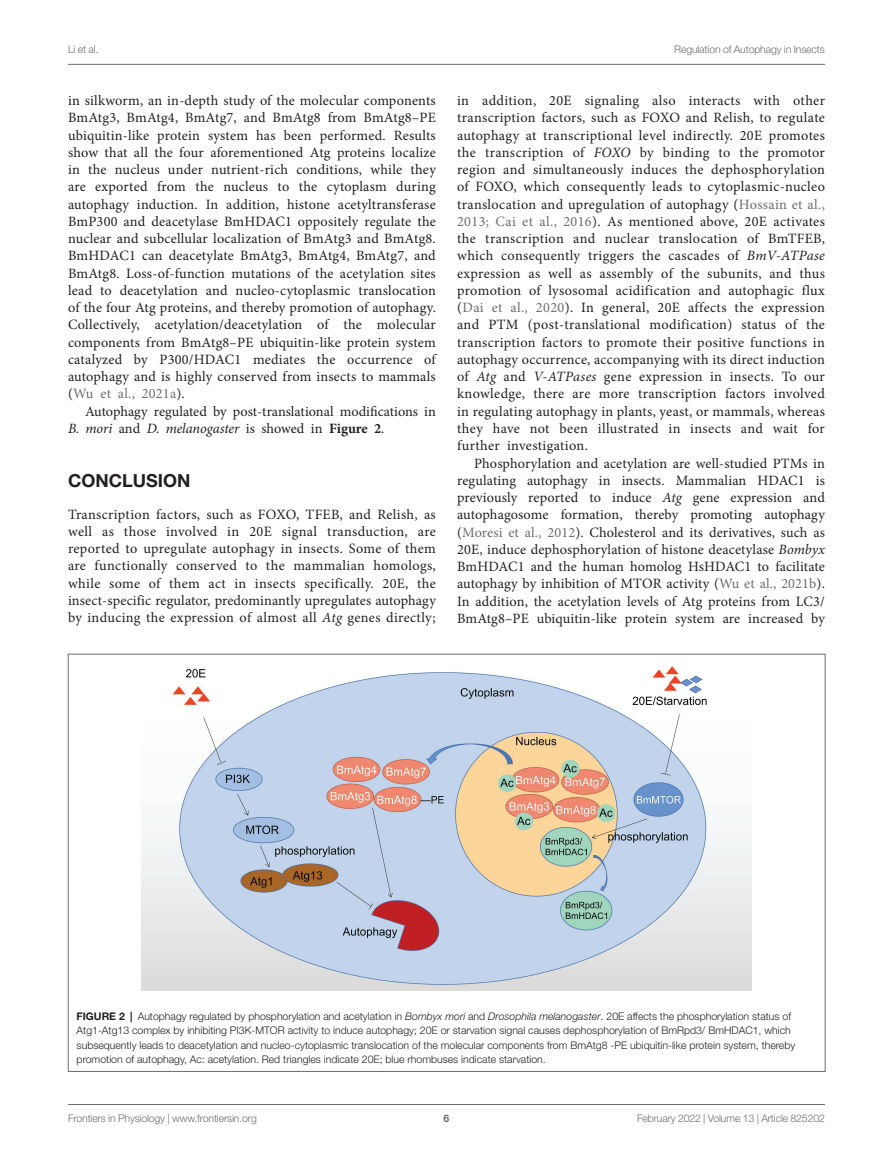
<style>
.page{position:relative;width:893px;height:1170px;background:#fff}
.page>*{position:absolute;margin:0;border:0;box-sizing:border-box;transform-origin:0 0}
.HEAD_1{font:700 18px "Helvetica Neue LT Std";color:#231f20}
.TEXT{font:14.25px/17.2px "Minion Pro";letter-spacing:.005em;color:#231f20;text-align:justify}
.TEXT_FLUSH{font:14.25px/17.2px "Minion Pro";letter-spacing:.025em;color:#231f20;text-align:justify}
.FIG_LEG{font:300 10.5px/14.2px "Helvetica Neue LT Std";color:#231f20}
.t1{font:300 10.5px "Helvetica Neue LT Std";letter-spacing:-.015em;color:#6c6d70}
.t2{font:700 10.5px "Helvetica Neue LT Std";color:#6c6d70}
.s1{color:#6c6d70}
.s2{font-style:italic}
.s3{font-weight:700}
</style>
<div class="page">
<hr style="left:68px;top:64px;width:757px;height:1px;background:#6c6d70">
<hr style="left:68px;top:1104px;width:757px;height:1px;background:#6c6d70">
<img style="left:142px;top:666px;width:610px;height:324px">
<p class="t1" style="left:68px;top:42px;width:32px">Li et al.</p>
<p class="t1" style="left:674px;top:42px;width:152px">Regulation of Autophagy in Insects</p>
<p class="TEXT" style="left:68px;top:92px;width:369px">in silkworm, an in-depth study of the molecular components BmAtg3, BmAtg4, BmAtg7, and BmAtg8 from BmAtg8–PE ubiquitin-like protein system has been performed. Results show that all the four aforementioned Atg proteins localize in the nucleus under nutrient-rich conditions, while they are exported from the nucleus to the cytoplasm during autophagy induction. In addition, histone acetyltransferase BmP300 and deacetylase BmHDAC1 oppositely regulate the nuclear and subcellular localization of BmAtg3 and BmAtg8.<br>BmHDAC1 can deacetylate BmAtg3, BmAtg4, BmAtg7, and BmAtg8. Loss-of-function mutations of the acetylation sites lead to deacetylation and nucleo-cytoplasmic translocation of the four Atg proteins, and thereby promotion of autophagy.<br>Collectively, acetylation/deacetylation of the molecular components from BmAtg8–PE ubiquitin-like protein system catalyzed by P300/HDAC1 mediates the occurrence of autophagy and is highly conserved from insects to mammals (<span class="s1">Wu et al., 2021a</span>).</p>
<p class="TEXT" style="left:68px;top:402px;width:369px;text-indent:17px">Autophagy regulated by post-translational modifications in<br><span class="s2">B. mori</span> and <span class="s2">D. melanogaster</span> is showed in <span class="s3">Figure 2</span>.</p>
<p class="HEAD_1" style="left:68px;top:469px;width:124px">CONCLUSION</p>
<p class="TEXT_FLUSH" style="left:68px;top:505px;width:369px">Transcription factors, such as FOXO, TFEB, and Relish, as well as those involved in 20E signal transduction, are reported to upregulate autophagy in insects. Some of them are functionally conserved to the mammalian homologs, while some of them act in insects specifically. 20E, the insect-specific regulator, predominantly upregulates autophagy by inducing the expression of almost all <span class="s2">Atg</span> genes directly;</p>
<p class="TEXT_FLUSH" style="left:457px;top:92px;width:369px">in addition, 20E signaling also interacts with other transcription factors, such as FOXO and Relish, to regulate autophagy at transcriptional level indirectly. 20E promotes the transcription of <span class="s2">FOXO</span> by binding to the promotor region and simultaneously induces the dephosphorylation of FOXO, which consequently leads to cytoplasmic-nucleo translocation and upregulation of autophagy (<span class="s1">Hossain et al., 2013; Cai et al., 2016</span>). As mentioned above, 20E activates the transcription and nuclear translocation of BmTFEB, which consequently triggers the cascades of <span class="s2">BmV-ATPase </span>expression as well as assembly of the subunits, and thus promotion of lysosomal acidification and autophagic flux (<span class="s1">Dai et al., 2020</span>). In general, 20E affects the expression and PTM (post-translational modification) status of the transcription factors to promote their positive functions in autophagy occurrence, accompanying with its direct induction of <span class="s2">Atg</span> and <span class="s2">V-ATPases</span> gene expression in insects. To our knowledge, there are more transcription factors involved in regulating autophagy in plants, yeast, or mammals, whereas they have not been illustrated in insects and wait for further investigation.</p>
<p class="TEXT" style="left:457px;top:454px;width:369px;text-indent:17px">Phosphorylation and acetylation are well-studied PTMs in regulating autophagy in insects. Mammalian HDAC1 is previously reported to induce <span class="s2">Atg</span> gene expression and autophagosome formation, thereby promoting autophagy (<span class="s1">Moresi et al., 2012</span>). Cholesterol and its derivatives, such as 20E, induce dephosphorylation of histone deacetylase <span class="s2">Bombyx </span>BmHDAC1 and the human homolog HsHDAC1 to facilitate autophagy by inhibition of MTOR activity (<span class="s1">Wu et al., 2021b</span>).<br>In addition, the acetylation levels of Atg proteins from LC3/ BmAtg8–PE ubiquitin-like protein system are increased by</p>
<p class="FIG_LEG" style="left:77px;top:1009px;width:720px"><span class="s3">FIGURE 2 |</span> Autophagy regulated by phosphorylation and acetylation in <span class="s2">Bombyx mori</span> and <span class="s2">Drosophila melanogaster</span>. 20E affects the phosphorylation status of Atg1-Atg13 complex by inhibiting PI3K-MTOR activity to induce autophagy; 20E or starvation signal causes dephosphorylation of BmRpd3/ BmHDAC1, which subsequently leads to deacetylation and nucleo-cytoplasmic translocation of the molecular components from BmAtg8 -PE ubiquitin-like protein system, thereby promotion of autophagy, Ac: acetylation. Red triangles indicate 20E; blue rhombuses indicate starvation.</p>
<p class="t1" style="left:68px;top:1111px;width:190px">Frontiers in Physiology | www.frontiersin.org</p>
<p class="t2" style="left:444px;top:1111px;width:7px">6</p>
<p class="t1" style="left:637px;top:1111px;width:189px">February 2022 | Volume 13 | Article 825202</p>
</div>
